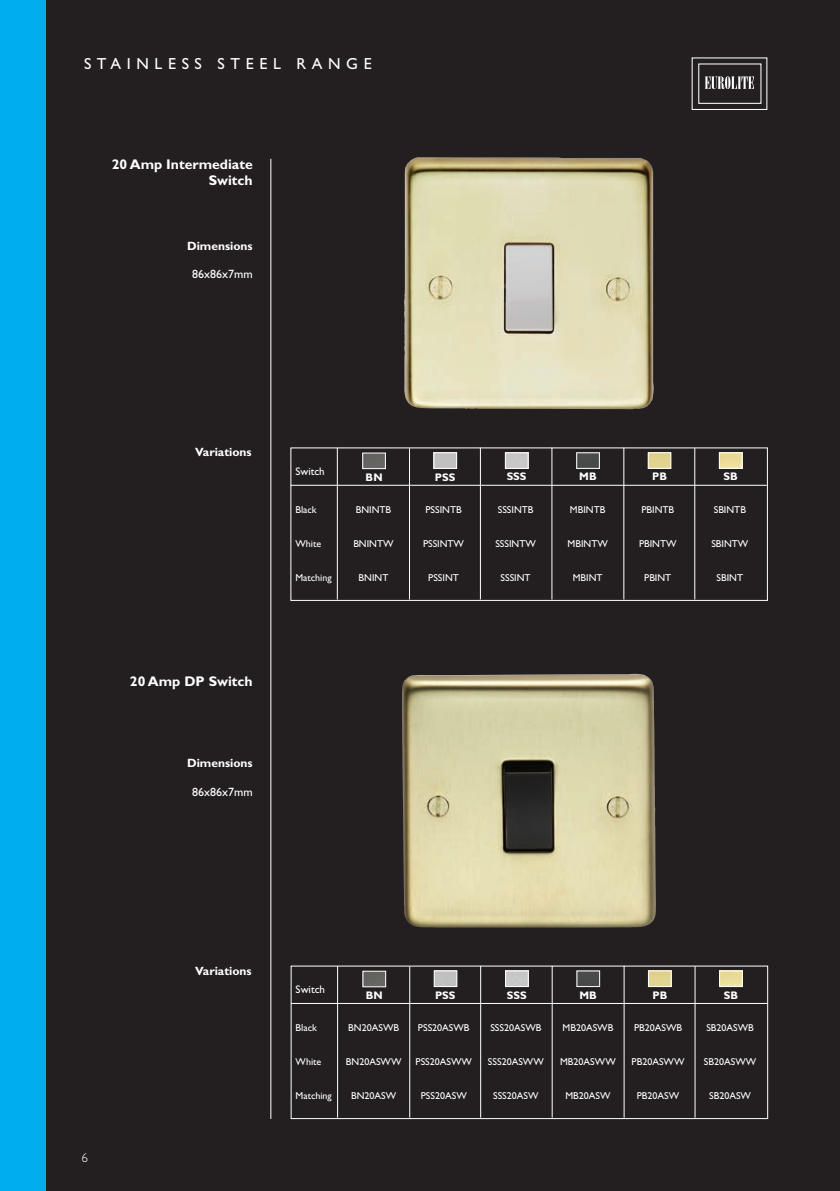
<style>
.page{position:relative;width:840px;height:1191px;background:#fff}
.page>*{position:absolute;margin:0;border:0;box-sizing:border-box;transform-origin:0 0}
.t1{font:16px "Gill Sans";letter-spacing:.35em;color:#fff}
.t2{font:700 14px "Gill Sans";color:#fff}
.t3{font:300 13px "Gill Sans";color:#fff}
.t4{font:700 12px "Gill Sans";color:#fff}
.t5{font:12px "Gill Sans";color:#fff}
.t6{font:700 11px "Gill Sans";color:#fff}
.t7{font:11px "Gill Sans";color:#fff}
.t8{font:10px "Gill Sans";color:#fff}
</style>
<div class="page">
<div style="left:0;top:0;width:839px;height:1191px;background:#231f20"></div>
<hr style="left:270px;top:159px;width:1px;height:960px;background:#fff">
<div style="left:0;top:0;width:45px;height:1191px;background:#00aeef"></div>
<div style="left:691px;top:57px;width:76px;height:53px;border:1px solid #fff"></div>
<div style="left:697px;top:63px;width:64px;height:41px;border:1px solid #fff"></div>
<svg style="left:704px;top:76px;width:49px;height:13px"></svg>
<div style="left:290px;top:447px;width:477px;height:154px;border:1px solid #fff"></div>
<hr style="left:336px;top:448px;width:1px;height:151px;background:#fff">
<hr style="left:623px;top:447px;width:1px;height:152px;background:#fff">
<hr style="left:694px;top:448px;width:1px;height:151px;background:#fff">
<hr style="left:290px;top:485px;width:476px;height:1px;background:#fff">
<hr style="left:551px;top:447px;width:1px;height:152px;background:#fff">
<hr style="left:479px;top:447px;width:1px;height:152px;background:#fff">
<hr style="left:409px;top:448px;width:1px;height:151px;background:#fff">
<img style="left:364px;top:454px;width:19px;height:13px">
<div style="left:362px;top:452px;width:23px;height:17px;border:1px solid #fff"></div>
<img style="left:435px;top:454px;width:20px;height:13px">
<div style="left:433px;top:452px;width:24px;height:17px;border:1px solid #fff"></div>
<img style="left:506px;top:454px;width:20px;height:13px">
<div style="left:504px;top:452px;width:24px;height:17px;border:1px solid #fff"></div>
<img style="left:578px;top:454px;width:19px;height:13px">
<div style="left:576px;top:452px;width:23px;height:17px;border:1px solid #fff"></div>
<img style="left:649px;top:454px;width:20px;height:13px">
<div style="left:647px;top:452px;width:24px;height:17px;border:1px solid #fff"></div>
<img style="left:720px;top:454px;width:20px;height:13px">
<div style="left:718px;top:452px;width:24px;height:17px;border:1px solid #fff"></div>
<div style="left:290px;top:965px;width:477px;height:154px;border:1px solid #fff"></div>
<hr style="left:337px;top:966px;width:1px;height:151px;background:#fff">
<hr style="left:623px;top:965px;width:1px;height:152px;background:#fff">
<hr style="left:694px;top:966px;width:1px;height:151px;background:#fff">
<hr style="left:291px;top:1003px;width:475px;height:1px;background:#fff">
<hr style="left:551px;top:965px;width:1px;height:152px;background:#fff">
<hr style="left:480px;top:965px;width:1px;height:152px;background:#fff">
<hr style="left:409px;top:966px;width:1px;height:151px;background:#fff">
<img style="left:364px;top:972px;width:20px;height:13px">
<div style="left:362px;top:970px;width:24px;height:17px;border:1px solid #fff"></div>
<img style="left:435px;top:972px;width:20px;height:13px">
<div style="left:433px;top:970px;width:24px;height:17px;border:1px solid #fff"></div>
<img style="left:507px;top:972px;width:19px;height:13px">
<div style="left:505px;top:970px;width:23px;height:17px;border:1px solid #fff"></div>
<img style="left:578px;top:972px;width:19px;height:13px">
<div style="left:576px;top:970px;width:23px;height:17px;border:1px solid #fff"></div>
<img style="left:649px;top:972px;width:20px;height:13px">
<div style="left:647px;top:970px;width:24px;height:17px;border:1px solid #fff"></div>
<img style="left:720px;top:972px;width:20px;height:13px">
<div style="left:718px;top:970px;width:24px;height:17px;border:1px solid #fff"></div>
<img style="left:404px;top:157px;width:249px;height:252px">
<img style="left:402px;top:674px;width:253px;height:253px">
<p class="t1" style="left:84px;top:54px;width:289px">STAINLESS STEEL RANGE</p>
<p class="t2" style="left:112px;top:155px;width:142px">20 Amp Intermediate</p>
<p class="t2" style="left:208px;top:172px;width:46px">Switch</p>
<p class="t4" style="left:187px;top:238px;width:67px">Dimensions</p>
<p class="t5" style="left:192px;top:267px;width:62px">86x86x7mm</p>
<p class="t4" style="left:195px;top:445px;width:58px">Variations</p>
<p class="t2" style="left:130px;top:673px;width:124px">20 Amp DP Switch</p>
<p class="t4" style="left:187px;top:756px;width:67px">Dimensions</p>
<p class="t5" style="left:192px;top:785px;width:62px">86x86x7mm</p>
<p class="t7" style="left:295px;top:465px;width:31px">Switch</p>
<p class="t8" style="left:295px;top:504px;width:23px">Black</p>
<p class="t8" style="left:355px;top:504px;width:37px">BNINTB</p>
<p class="t8" style="left:425px;top:504px;width:38px">PSSINTB</p>
<p class="t8" style="left:497px;top:504px;width:37px">SSSINTB</p>
<p class="t8" style="left:569px;top:504px;width:37px">MBINTB</p>
<p class="t8" style="left:641px;top:504px;width:34px">PBINTB</p>
<p class="t8" style="left:713px;top:504px;width:34px">SBINTB</p>
<p class="t8" style="left:295px;top:538px;width:27px">White</p>
<p class="t8" style="left:353px;top:538px;width:42px">BNINTW</p>
<p class="t8" style="left:423px;top:538px;width:43px">PSSINTW</p>
<p class="t8" style="left:495px;top:538px;width:42px">SSSINTW</p>
<p class="t8" style="left:567px;top:538px;width:42px">MBINTW</p>
<p class="t8" style="left:638px;top:538px;width:39px">PBINTW</p>
<p class="t8" style="left:711px;top:538px;width:38px">SBINTW</p>
<p class="t8" style="left:295px;top:572px;width:38px">Matching</p>
<p class="t8" style="left:358px;top:572px;width:31px">BNINT</p>
<p class="t8" style="left:428px;top:572px;width:32px">PSSINT</p>
<p class="t8" style="left:500px;top:572px;width:32px">SSSINT</p>
<p class="t8" style="left:572px;top:572px;width:31px">MBINT</p>
<p class="t8" style="left:644px;top:572px;width:29px">PBINT</p>
<p class="t8" style="left:716px;top:572px;width:28px">SBINT</p>
<p class="t6" style="left:365px;top:470px;width:18px">BN</p>
<p class="t6" style="left:434px;top:470px;width:22px">PSS</p>
<p class="t6" style="left:506px;top:470px;width:21px">SSS</p>
<p class="t6" style="left:579px;top:470px;width:19px">MB</p>
<p class="t6" style="left:652px;top:470px;width:16px">PB</p>
<p class="t6" style="left:723px;top:470px;width:16px">SB</p>
<p class="t3" style="left:81px;top:1150px;width:8px">6</p>
<p class="t4" style="left:195px;top:964px;width:58px">Variations</p>
<p class="t7" style="left:295px;top:983px;width:31px">Switch</p>
<p class="t8" style="left:295px;top:1022px;width:23px">Black</p>
<p class="t8" style="left:348px;top:1022px;width:52px">BN20ASWB</p>
<p class="t8" style="left:418px;top:1022px;width:53px">PSS20ASWB</p>
<p class="t8" style="left:490px;top:1022px;width:53px">SSS20ASWB</p>
<p class="t8" style="left:562px;top:1022px;width:52px">MB20ASWB</p>
<p class="t8" style="left:633px;top:1022px;width:50px">PB20ASWB</p>
<p class="t8" style="left:706px;top:1022px;width:49px">SB20ASWB</p>
<p class="t8" style="left:295px;top:1056px;width:27px">White</p>
<p class="t8" style="left:346px;top:1056px;width:57px">BN20ASWW</p>
<p class="t8" style="left:415px;top:1056px;width:58px">PSS20ASWW</p>
<p class="t8" style="left:487px;top:1056px;width:57px">SSS20ASWW</p>
<p class="t8" style="left:560px;top:1056px;width:57px">MB20ASWW</p>
<p class="t8" style="left:631px;top:1056px;width:54px">PB20ASWW</p>
<p class="t8" style="left:703px;top:1056px;width:54px">SB20ASWW</p>
<p class="t8" style="left:295px;top:1090px;width:38px">Matching</p>
<p class="t8" style="left:351px;top:1090px;width:47px">BN20ASW</p>
<p class="t8" style="left:420px;top:1090px;width:47px">PSS20ASW</p>
<p class="t8" style="left:493px;top:1090px;width:47px">SSS20ASW</p>
<p class="t8" style="left:565px;top:1090px;width:47px">MB20ASW</p>
<p class="t8" style="left:636px;top:1090px;width:44px">PB20ASW</p>
<p class="t8" style="left:708px;top:1090px;width:43px">SB20ASW</p>
<p class="t6" style="left:365px;top:988px;width:18px">BN</p>
<p class="t6" style="left:435px;top:988px;width:22px">PSS</p>
<p class="t6" style="left:506px;top:988px;width:21px">SSS</p>
<p class="t6" style="left:579px;top:988px;width:19px">MB</p>
<p class="t6" style="left:652px;top:988px;width:16px">PB</p>
<p class="t6" style="left:723px;top:988px;width:16px">SB</p>
</div>
